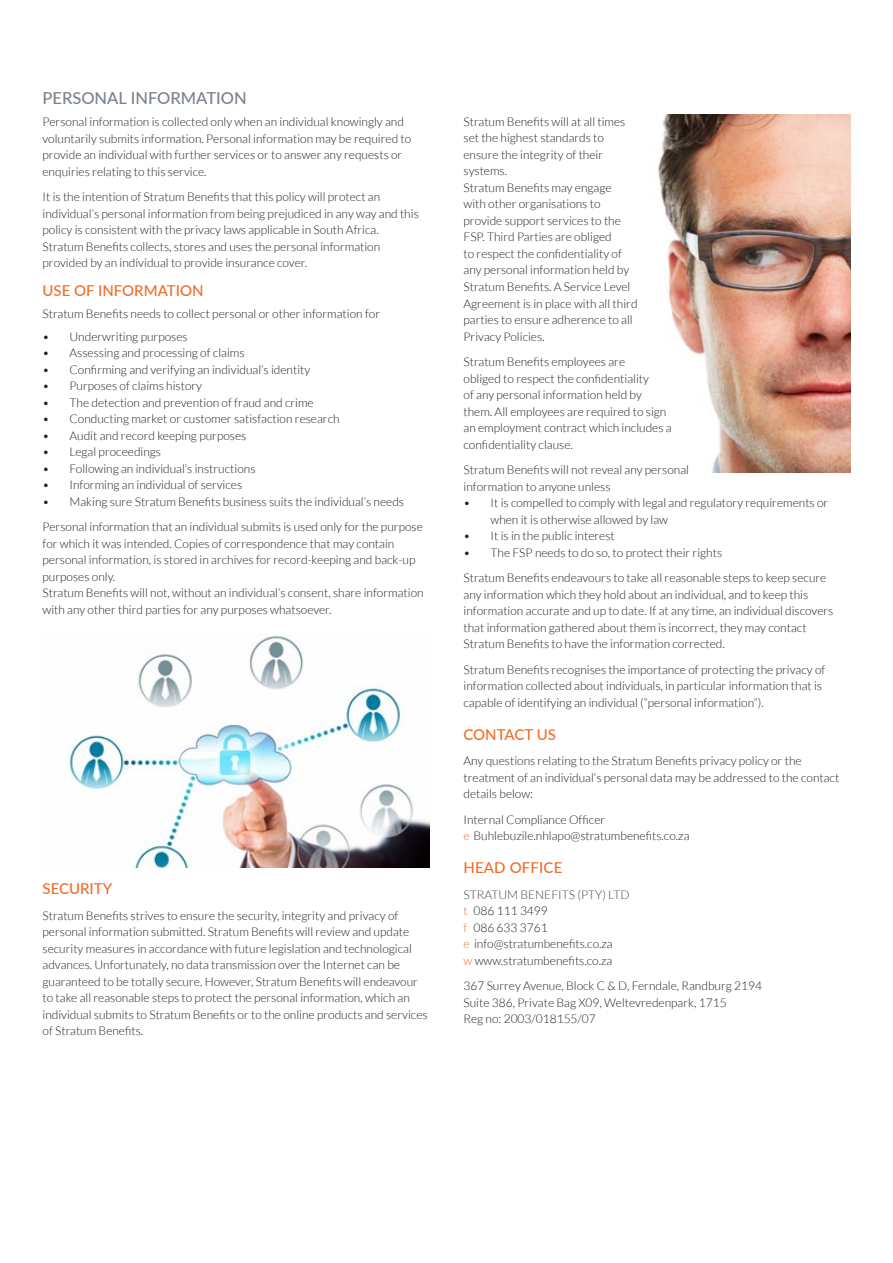
<style>
.page{position:relative;width:893px;height:1263px;background:#fff}
.page>*{position:absolute;margin:0;border:0;box-sizing:border-box;transform-origin:0 0}
.t1{font:500 16.5px "Lato";color:#7a828e}
.t2{font:500 15px "Lato";color:#ef6d27}
.t3{font:300 12px/16.5px "Lato";color:#231f20}
.s1{color:#ef6d27}
.s2{color:#464341}
</style>
<div class="page">
<img style="left:658px;top:115px;width:192px;height:358px">
<img style="left:68px;top:636px;width:361px;height:231px">
<h1 class="t1" style="left:43px;top:86px;width:206px">PERSONAL INFORMATION</h1>
<p class="t3" style="left:43px;top:114px;width:370px">Personal information is collected only when an individual knowingly and voluntarily submits information. Personal information may be required to provide an individual with further services or to answer any requests or enquiries relating to this service.</p>
<p class="t3" style="left:43px;top:189px;width:378px">It is the intention of Stratum Benefits that this policy will protect an individual’s personal information from being prejudiced in any way and this policy is consistent with the privacy laws applicable in South Africa.<br>Stratum Benefits collects, stores and uses the personal information provided by an individual to provide insurance cover.</p>
<p class="t2" style="left:43px;top:280px;width:163px">USE OF INFORMATION</p>
<p class="t3" style="left:43px;top:306px;width:339px">Stratum Benefits needs to collect personal or other information for</p>
<p class="t3" style="left:43px;top:328px;width:147px">• Underwriting purposes</p>
<p class="t3" style="left:43px;top:345px;width:204px">• Assessing and processing of claims</p>
<p class="t3" style="left:43px;top:361px;width:269px">• Confirming and verifying an individual’s identity</p>
<p class="t3" style="left:43px;top:378px;width:161px">• Purposes of claims history</p>
<p class="t3" style="left:43px;top:394px;width:273px">• The detection and prevention of fraud and crime</p>
<p class="t3" style="left:43px;top:411px;width:299px">• Conducting market or customer satisfaction research</p>
<p class="t3" style="left:43px;top:427px;width:205px">• Audit and record keeping purposes</p>
<p class="t3" style="left:43px;top:444px;width:120px">• Legal proceedings</p>
<p class="t3" style="left:43px;top:460px;width:214px">• Following an individual’s instructions</p>
<p class="t3" style="left:43px;top:477px;width:201px">• Informing an individual of services</p>
<p class="t3" style="left:43px;top:489px;width:382px;line-height:25.5px">• Making sure Stratum Benefits business suits the individual’s needs<br>Personal information that an individual submits is used only for the purpose</p>
<p class="t3" style="left:43px;top:535px;width:383px">for which it was intended. Copies of correspondence that may contain personal information, is stored in archives for record-keeping and back-up purposes only.<br>Stratum Benefits will not, without an individual’s consent, share information with any other third parties for any purposes whatsoever.</p>
<p class="t2" style="left:43px;top:878px;width:71px">SECURITY</p>
<p class="t3" style="left:43px;top:907px;width:387px">Stratum Benefits strives to ensure the security, integrity and privacy of personal information submitted. Stratum Benefits will review and update security measures in accordance with future legislation and technological advances. Unfortunately, no data transmission over the Internet can be guaranteed to be totally secure. However, Stratum Benefits will endeavour to take all reasonable steps to protect the personal information, which an individual submits to Stratum Benefits or to the online products and services of Stratum Benefits.</p>
<p class="t3" style="left:463px;top:113px;width:176px">Stratum Benefits will at all times set the highest standards to ensure the integrity of their systems.<br>Stratum Benefits may engage<br>with other organisations to provide support services to the<br>FSP. Third Parties are obliged<br>to respect the confidentiality of any personal information held by<br>Stratum Benefits. A Service Level<br>Agreement is in place with all third parties to ensure adherence to all<br>Privacy Policies.</p>
<p class="t3" style="left:463px;top:353px;width:210px">Stratum Benefits employees are<br>obliged to respect the confidentiality<br>of any personal information held by them. All employees are required to sign an employment contract which includes a confidentiality clause.</p>
<p class="t3" style="left:463px;top:461px;width:227px">Stratum Benefits will not reveal any personal information to anyone unless</p>
<p class="t3" style="left:490px;top:494px;width:339px;text-indent:-27px">• It is compelled to comply with legal and regulatory requirements or when it is otherwise allowed by law</p>
<p class="t3" style="left:463px;top:527px;width:153px">• It is in the public interest</p>
<p class="t3" style="left:463px;top:539px;width:364px;line-height:25.5px">• The FSP needs to do so, to protect their rights<br>Stratum Benefits endeavours to take all reasonable steps to keep secure</p>
<p class="t3" style="left:463px;top:586px;width:371px">any information which they hold about an individual, and to keep this information accurate and up to date. If at any time, an individual discovers that information gathered about them is incorrect, they may contact Stratum Benefits to have the information corrected.</p>
<p class="t3" style="left:463px;top:661px;width:363px">Stratum Benefits recognises the importance of protecting the privacy of information collected about individuals, in particular information that is capable of identifying an individual (“personal information”).</p>
<p class="t2" style="left:463px;top:723px;width:94px">CONTACT US</p>
<p class="t3" style="left:463px;top:752px;width:377px">Any questions relating to the Stratum Benefits privacy policy or the treatment of an individual’s personal data may be addressed to the contact details below:</p>
<p class="t3" style="left:463px;top:811px;width:228px">Internal Compliance Officer<br><span class="s1">e</span> Buhlebuzile.nhlapo@stratumbenefits.co.za</p>
<p class="t2" style="left:463px;top:857px;width:100px">HEAD OFFICE</p>
<p class="t3" style="left:463px;top:886px;width:168px"><span class="s2">STRATUM BENEFITS (PTY) LTD </span><span class="s1">t</span> 086 111 3499<br><span class="s1">f</span> 086 633 3761<br><span class="s1">e</span> info@stratumbenefits.co.za<br><span class="s1">w</span> www.stratumbenefits.co.za</p>
<p class="t3" style="left:463px;top:977px;width:300px">367 Surrey Avenue, Block C &amp; D, Ferndale, Randburg 2194<br>Suite 386, Private Bag X09, Weltevredenpark, 1715<br>Reg no: 2003/018155/07</p>
</div>
